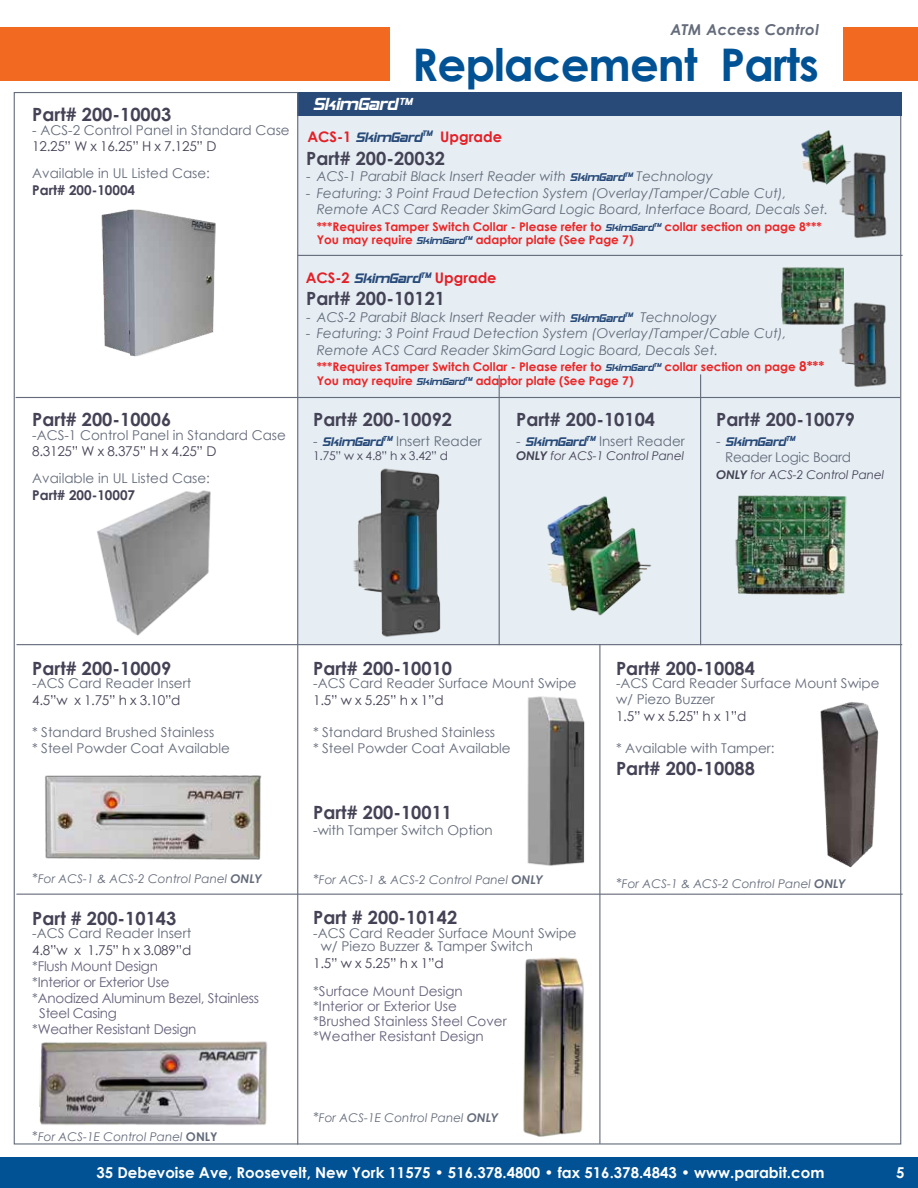
<style>
.page{position:relative;width:918px;height:1188px;background:#fff}
.page>*{position:absolute;margin:0;border:0;box-sizing:border-box;transform-origin:0 0}
.t1{font:700 45px "Century Gothic";letter-spacing:-.02em;color:#005295}
.t2{font:21px "Hemi Head 426";letter-spacing:-.02em;color:#fff}
.t3{font:700 18.3px "Century Gothic";color:#444255}
.t4{font:700 15px "Century Gothic";color:#fff}
.t5{font:italic 700 15px "Century Gothic";letter-spacing:.005em;color:#646b7a}
.t6{font:15px "Hemi Head 426";letter-spacing:-.02em;color:#284a79}
.t7{font:700 14.55px "Century Gothic";color:#e41f26}
.t8{font:13.5px/16.2px "Century Gothic";color:#646b7a}
.t9{font:italic 13.5px/16.5px "Century Gothic";color:#646b7a}
.t10{font:13.5px "Century Gothic";letter-spacing:-.02em;color:#444255}
.t11{font:13.5px/15px "Century Gothic";color:#64617a}
.t12{font:13.5px "Century Gothic";letter-spacing:-.02em;color:#64617a}
.t13{font:700 13.5px "Century Gothic";color:#444255}
.t14{font:13.5px "Century Gothic";letter-spacing:-.02em;color:#646b7a}
.t15{font:700 12px/13.5px "Century Gothic";color:#eb2627}
.t16{font:italic 12px "Century Gothic";color:#646b7a}
.t17{font:italic 12px "Century Gothic";letter-spacing:-.01em;color:#444255}
.t18{font:12px "Century Gothic";color:#444255}
.s1{font-family:"Hemi Head 426";font-weight:400;font-size:16.5px;color:#284a79}
.s2{font-style:normal}
.s3{font-family:"Hemi Head 426";font-style:normal;color:#284a79}
.s4{font-family:"Hemi Head 426";font-weight:400;color:#284a79}
.s5{font-size:13.5px}
.s6{font-family:"Century Gothic";font-size:13.5px;color:#646b7a}
.s7{font-weight:700}
.s8{font-family:"Hemi Head 426";font-size:15px;color:#284a79}
.s9{color:#646b7a}
.s10{color:#444255}
.s11{font-style:normal;font-size:13.5px}
.s12{font-weight:700;font-style:normal}
</style>
<div class="page">
<div style="left:0;top:1157px;width:918px;height:31px;background:#005295"></div>
<div style="left:844px;top:27px;width:74px;height:54px;background:#f26922"></div>
<div style="left:0;top:27px;width:389px;height:54px;background:#f26922"></div>
<div style="left:298px;top:92px;width:602px;height:553px;background:#e6eef4"></div>
<div style="left:297px;top:92px;width:604px;height:24px;background:#284a79"></div>
<hr style="left:297px;top:92px;width:1px;height:1053px;background:#646b7a">
<hr style="left:16px;top:894px;width:887px;height:1px;background:#646b7a">
<hr style="left:16px;top:397px;width:884px;height:1px;background:#646b7a">
<hr style="left:16px;top:644px;width:886px;height:1px;background:#646b7a">
<img style="left:101px;top:209px;width:115px;height:148px">
<img style="left:97px;top:490px;width:114px;height:146px">
<img style="left:820px;top:702px;width:59px;height:166px">
<hr style="left:599px;top:644px;width:1px;height:500px;background:#646b7a">
<hr style="left:700px;top:374px;width:1px;height:271px;background:#646b7a">
<hr style="left:499px;top:375px;width:1px;height:270px;background:#646b7a">
<img style="left:735px;top:495px;width:112px;height:100px">
<img style="left:45px;top:775px;width:217px;height:85px">
<hr style="left:298px;top:255px;width:605px;height:1px;background:#646b7a">
<img style="left:527px;top:681px;width:74px;height:201px">
<img style="left:801px;top:130px;width:43px;height:55px">
<img style="left:836px;top:150px;width:51px;height:88px">
<img style="left:547px;top:496px;width:105px;height:120px">
<img style="left:353px;top:468px;width:88px;height:169px">
<img style="left:781px;top:267px;width:63px;height:57px">
<img style="left:836px;top:299px;width:51px;height:88px">
<img style="left:39px;top:1041px;width:229px;height:84px">
<img style="left:523px;top:957px;width:61px;height:180px">
<h3 class="t3" style="left:32px;top:101px;width:140px">Part# 200-10003</h3>
<p class="t8" style="left:32px;top:122px;width:259px">- ACS-2 Control Panel in Standard Case</p>
<p class="t10" style="left:32px;top:137px;width:186px">12.25” W x 16.25” H x 7.125” D</p>
<p class="t8" style="left:32px;top:165px;width:179px">Available in UL Listed Case:</p>
<p class="t13" style="left:32px;top:179px;width:104px">Part# 200-10004</p>
<h3 class="t3" style="left:32px;top:406px;width:140px">Part# 200-10006</h3>
<p class="t8" style="left:32px;top:427px;width:255px">-ACS-1 Control Panel in Standard Case</p>
<p class="t10" style="left:32px;top:442px;width:186px">8.3125” W x 8.375” H x 4.25” D</p>
<p class="t8" style="left:32px;top:470px;width:179px">Available in UL Listed Case:</p>
<p class="t13" style="left:32px;top:484px;width:104px">Part# 200-10007</p>
<p class="t5" style="left:671px;top:18px;width:150px">ATM Access Control</p>
<h1 class="t1" style="left:412px;top:31px;width:408px">Replacement Parts</h1>
<h2 class="t2" style="left:313px;top:95px;width:101px">SkimGard<sup>TM</sup></h2>
<p class="t7" style="left:307px;top:125px;width:196px">ACS-1 <span class="s1">SkimGard</span><sup>TM</sup> Upgrade</p>
<h3 class="t3" style="left:306px;top:144px;width:140px">Part# 200-20032</h3>
<p class="t9" style="left:306px;top:168px;width:408px"><span class="s2">-</span> ACS-1 Parabit Black Insert Reader with <span class="s3">SkimGard</span><sup>TM</sup> Technology</p>
<p class="t9" style="left:317px;top:185px;width:513px;text-indent:-11px">- Featuring: 3 Point Fraud Detection System (Overlay/Tamper/Cable Cut),<br>Remote ACS Card Reader SkimGard Logic Board, Interface Board, Decals Set.</p>
<p class="t15" style="left:317px;top:219px;width:507px">***Requires Tamper Switch Collar - Please refer to <span class="s4">SkimGard</span><sup>TM</sup> collar section on page 8***<br>You may require <span class="s4">SkimGard</span><sup>TM</sup> adaptor plate (See Page 7)</p>
<p class="t7" style="left:306px;top:267px;width:192px">ACS-2 <span class="s1">SkimGard</span><sup>TM</sup> Upgrade</p>
<h3 class="t3" style="left:306px;top:285px;width:140px">Part# 200-10121</h3>
<p class="t9" style="left:306px;top:308px;width:412px"><span class="s2">-</span> ACS-2 Parabit Black Insert Reader with <span class="s3">SkimGard</span><sup>TM</sup> Technology</p>
<p class="t9" style="left:317px;top:325px;width:471px;text-indent:-11px">- Featuring: 3 Point Fraud Detection System (Overlay/Tamper/Cable Cut),<br>Remote ACS Card Reader SkimGard Logic Board, Decals Set.</p>
<p class="t15" style="left:317px;top:360px;width:509px">***Requires Tamper Switch Collar - Please refer to <span class="s4">SkimGard</span><sup>TM</sup> collar section on page <span class="s5">8***<br></span>You may require <span class="s4">SkimGard</span><sup>TM</sup> adaptor plate (See Page 7)</p>
<h3 class="t3" style="left:716px;top:406px;width:140px">Part# 200-10079</h3>
<p class="t6" style="left:716px;top:435px;width:81px"><span class="s6">-</span> SkimGard<sup>TM</sup></p>
<p class="t14" style="left:725px;top:448px;width:127px">Reader Logic Board</p>
<p class="t17" style="left:716px;top:466px;width:169px"><span class="s7">ONLY</span> for ACS-2 Control Panel</p>
<h3 class="t3" style="left:313px;top:406px;width:140px">Part# 200-10092</h3>
<p class="t8" style="left:313px;top:433px;width:170px">- <span class="s8">SkimGard</span><sup>TM</sup> Insert Reader</p>
<p class="t18" style="left:313px;top:448px;width:136px">1.75” w x 4.8” h x 3.42” d</p>
<h3 class="t3" style="left:516px;top:406px;width:140px">Part# 200-10104</h3>
<p class="t8" style="left:516px;top:433px;width:170px">- <span class="s8">SkimGard</span><sup>TM</sup> Insert Reader</p>
<p class="t17" style="left:516px;top:448px;width:169px"><span class="s7">ONLY</span> for ACS-1 Control Panel</p>
<h3 class="t3" style="left:32px;top:654px;width:140px">Part# 200-10009</h3>
<p class="t8" style="left:32px;top:675px;width:161px">-ACS Card Reader Insert</p>
<p class="t10" style="left:32px;top:690px;width:150px">4.5”w x 1.75” h x 3.10”d</p>
<p class="t8" style="left:32px;top:724px;width:199px">* Standard Brushed Stainless<br>* Steel Powder Coat Available</p>
<h3 class="t3" style="left:313px;top:654px;width:140px">Part# 200-10010</h3>
<p class="t8" style="left:313px;top:675px;width:265px">-ACS Card Reader Surface Mount Swipe</p>
<p class="t10" style="left:313px;top:690px;width:132px">1.5” w x 5.25” h x 1”d</p>
<p class="t8" style="left:313px;top:724px;width:199px">* Standard Brushed Stainless<br>* Steel Powder Coat Available</p>
<h3 class="t3" style="left:616px;top:654px;width:140px">Part# 200-10084</h3>
<p class="t8" style="left:616px;top:675px;width:265px">-ACS Card Reader Surface Mount Swipe w/ Piezo Buzzer</p>
<p class="t10" style="left:616px;top:707px;width:132px">1.5” w x 5.25” h x 1”d</p>
<p class="t8" style="left:616px;top:740px;width:160px">* Available with Tamper:</p>
<h3 class="t3" style="left:616px;top:755px;width:140px">Part# 200-10088</h3>
<p class="t16" style="left:32px;top:870px;width:231px"><span class="s5">*</span>For ACS-1 &amp; ACS-2 Control Panel <span class="s7">ONLY</span></p>
<h3 class="t3" style="left:313px;top:798px;width:140px">Part# 200-10011</h3>
<p class="t8" style="left:313px;top:822px;width:181px">-with Tamper Switch Option</p>
<p class="t16" style="left:313px;top:871px;width:231px"><span class="s5">*</span>For ACS-1 &amp; ACS-2 Control Panel <span class="s7">ONLY</span></p>
<p class="t16" style="left:616px;top:876px;width:231px"><span class="s5">*</span>For ACS-1 &amp; ACS-2 Control Panel <span class="s7">ONLY</span></p>
<h3 class="t3" style="left:32px;top:904px;width:146px">Part # 200-10143</h3>
<p class="t8" style="left:32px;top:925px;width:161px">-ACS Card Reader Insert</p>
<p class="t10" style="left:32px;top:940px;width:160px">4.8”w x 1.75” h x 3.089”d</p>
<p class="t12" style="left:32px;top:957px;width:127px"><span class="s9">*</span>Flush Mount Design</p>
<p class="t12" style="left:32px;top:973px;width:139px"><span class="s9">*</span>Interior or Exterior Use</p>
<p class="t12" style="left:32px;top:989px;width:228px"><span class="s9">*</span>Anodized Aluminum Bezel, Stainless</p>
<p class="t12" style="left:39px;top:1004px;width:79px">Steel Casing</p>
<p class="t12" style="left:32px;top:1020px;width:166px"><span class="s9">*</span>Weather Resistant Design</p>
<h3 class="t3" style="left:313px;top:904px;width:146px">Part # 200-10142</h3>
<p class="t8" style="left:321px;top:926px;width:258px;line-height:13.5px;text-indent:-7px">-ACS Card Reader Surface Mount Swipe w/ Piezo Buzzer &amp; Tamper Switch</p>
<p class="t11" style="left:313px;top:948px;width:151px;line-height:28.5px"><span class="s10">1.5” w x 5.25” h x 1”d </span><span class="s9">*</span>Surface Mount Design</p>
<p class="t11" style="left:313px;top:999px;width:195px"><span class="s9">*</span>Interior or Exterior Use <span class="s9">*</span>Brushed Stainless Steel Cover <span class="s9">*</span>Weather Resistant Design</p>
<p class="t16" style="left:313px;top:1110px;width:187px"><span class="s5">*</span>For ACS-1E Control Panel <span class="s7">ONLY</span></p>
<p class="t16" style="left:32px;top:1128px;width:187px"><span class="s11">*</span>For ACS-1E Control Panel <span class="s12">ONLY</span></p>
<p class="t4" style="left:96px;top:1161px;width:730px">35 Debevoise Ave, Roosevelt, New York 11575 • 516.378.4800 • fax 516.378.4843 • www.parabit.com</p>
<p class="t4" style="left:896px;top:1161px;width:10px">5</p>
</div>
